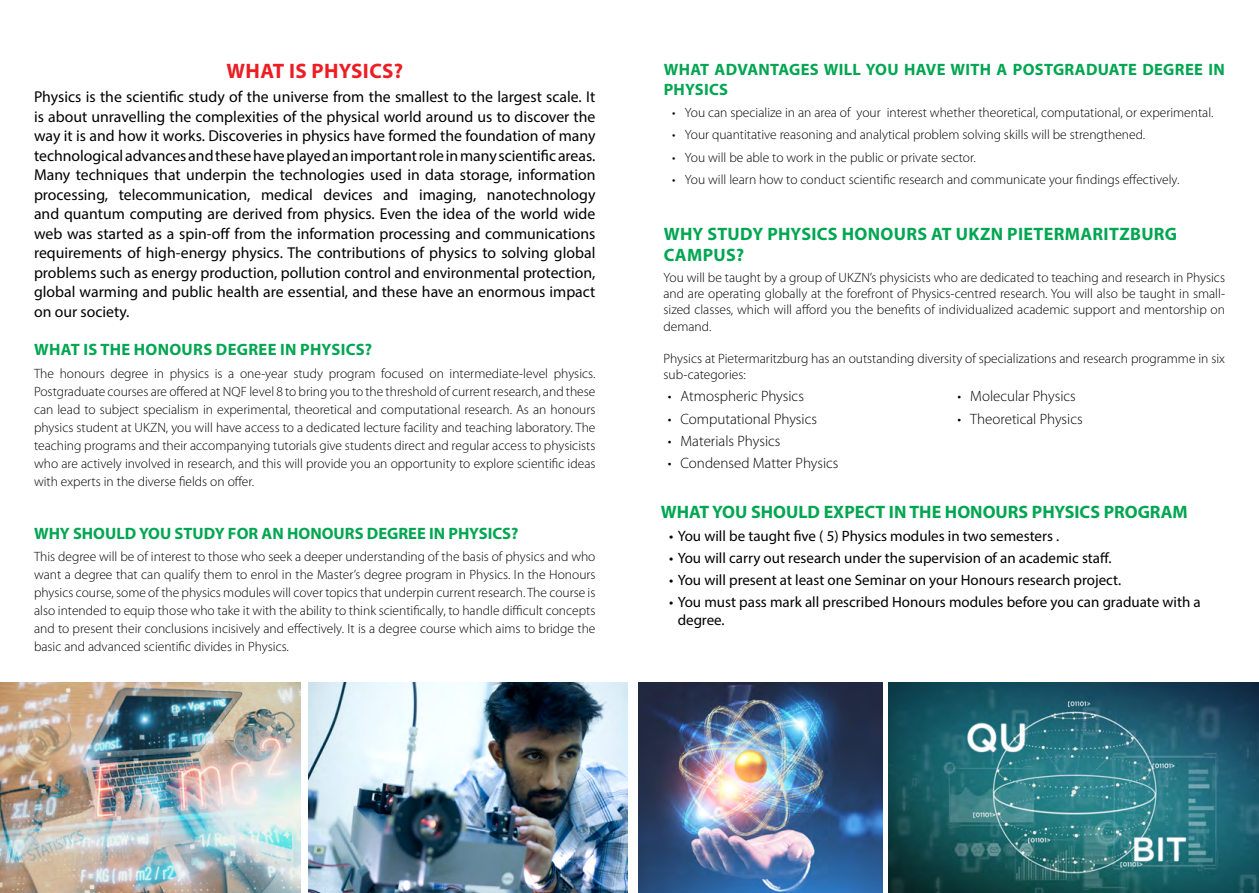
<style>
.page{position:relative;width:1259px;height:893px;background:#fff}
.page>*{position:absolute;margin:0;border:0;box-sizing:border-box;transform-origin:0 0}
.t1{font:700 21px "Myriad Pro";letter-spacing:.02em;color:#ed1d24}
.t2{font:700 18px/21.6px "Myriad Pro";letter-spacing:.005em;color:#00a651}
.t3{font:700 16.5px/19.8px "Myriad Pro";letter-spacing:.02em;color:#00a651}
.t4{font:700 16.5px "Myriad Pro";color:#00a651}
.t5{font:15.75px/19.5px "Myriad Pro";color:#000;text-align:justify}
.t6{font:15px/18px "Myriad Pro";color:#000}
.t7{font:300 15px "Myriad Pro";color:#000}
.t8{font:300 13.5px/18px "Myriad Pro";color:#000;text-align:justify}
</style>
<div class="page">
<img style="left:0;top:682px;width:301px;height:211px">
<img style="left:638px;top:682px;width:244px;height:211px">
<img style="left:889px;top:682px;width:370px;height:211px">
<img style="left:308px;top:682px;width:320px;height:211px">
<h1 class="t1" style="left:226px;top:58px;width:178px">WHAT IS PHYSICS?</h1>
<p class="t5" style="left:34px;top:87px;width:563px">Physics is the scientific study of the universe from the smallest to the largest scale. It is about unravelling the complexities of the physical world around us to discover the way it is and how it works. Discoveries in physics have formed the foundation of many technological advances and these have played an important role in many scientific areas.<br>Many techniques that underpin the technologies used in data storage, information processing, telecommunication, medical devices and imaging, nanotechnology and quantum computing are derived from physics. Even the idea of the world wide web was started as a spin-off from the information processing and communications requirements of high-energy physics. The contributions of physics to solving global problems such as energy production, pollution control and environmental protection, global warming and public health are essential, and these have an enormous impact on our society.</p>
<p class="t3" style="left:34px;top:339px;width:339px">WHAT IS THE HONOURS DEGREE IN PHYSICS?</p>
<p class="t8" style="left:34px;top:364px;width:563px">The honours degree in physics is a one-year study program focused on intermediate-level physics.<br>Postgraduate courses are offered at NQF level 8 to bring you to the threshold of current research, and these can lead to subject specialism in experimental, theoretical and computational research. As an honours physics student at UKZN, you will have access to a dedicated lecture facility and teaching laboratory. The teaching programs and their accompanying tutorials give students direct and regular access to physicists who are actively involved in research, and this will provide you an opportunity to explore scientific ideas with experts in the diverse fields on offer.</p>
<p class="t4" style="left:34px;top:522px;width:486px">WHY SHOULD YOU STUDY FOR AN HONOURS DEGREE IN PHYSICS?</p>
<p class="t8" style="left:34px;top:548px;width:563px">This degree will be of interest to those who seek a deeper understanding of the basis of physics and who want a degree that can qualify them to enrol in the Master’s degree program in Physics. In the Honours physics course, some of the physics modules will cover topics that underpin current research. The course is also intended to equip those who take it with the ability to think scientifically, to handle difficult concepts and to present their conclusions incisively and effectively. It is a degree course which aims to bridge the basic and advanced scientific divides in Physics.</p>
<p class="t3" style="left:663px;top:59px;width:562px">WHAT ADVANTAGES WILL YOU HAVE WITH A POSTGRADUATE DEGREE IN<br>PHYSICS</p>
<p class="t8" style="left:672px;top:104px;width:543px">• You can specialize in an area of your interest whether theoretical, computational, or experimental.</p>
<p class="t8" style="left:672px;top:126px;width:475px">• Your quantitative reasoning and analytical problem solving skills will be strengthened.</p>
<p class="t8" style="left:672px;top:148px;width:305px">• You will be able to work in the public or private sector.</p>
<p class="t8" style="left:672px;top:171px;width:509px">• You will learn how to conduct scientific research and communicate your findings effectively.</p>
<h2 class="t2" style="left:663px;top:222px;width:515px">WHY STUDY PHYSICS HONOURS AT UKZN PIETERMARITZBURG<br>CAMPUS?</h2>
<p class="t8" style="left:663px;top:270px;width:563px;line-height:16.2px">You will be taught by a group of UKZN’s physicists who are dedicated to teaching and research in Physics and are operating globally at the forefront of Physics-centred research. You will also be taught in small&shy;sized classes, which will afford you the benefits of individualized academic support and mentorship on demand.</p>
<p class="t8" style="left:663px;top:351px;width:563px;line-height:16.2px">Physics at Pietermaritzburg has an outstanding diversity of specializations and research programme in six sub-categories:</p>
<p class="t7" style="left:668px;top:388px;width:138px">• Atmospheric Physics</p>
<p class="t7" style="left:668px;top:410px;width:151px">• Computational Physics</p>
<p class="t7" style="left:668px;top:433px;width:114px">• Materials Physics</p>
<p class="t7" style="left:668px;top:455px;width:172px">• Condensed Matter Physics</p>
<p class="t7" style="left:957px;top:388px;width:120px">• Molecular Physics</p>
<p class="t7" style="left:957px;top:410px;width:127px">• Theoretical Physics</p>
<h2 class="t2" style="left:660px;top:501px;width:528px">WHAT YOU SHOULD EXPECT IN THE HONOURS PHYSICS PROGRAM</h2>
<p class="t6" style="left:669px;top:526px;width:391px">• You will be taught five ( 5) Physics modules in two semesters .</p>
<p class="t6" style="left:669px;top:549px;width:444px">• You will carry out research under the supervision of an academic staff.</p>
<p class="t6" style="left:669px;top:571px;width:453px">• You will present at least one Seminar on your Honours research project.</p>
<p class="t6" style="left:677px;top:593px;width:524px;text-indent:-9px">• You must pass mark all prescribed Honours modules before you can graduate with a degree.</p>
</div>
